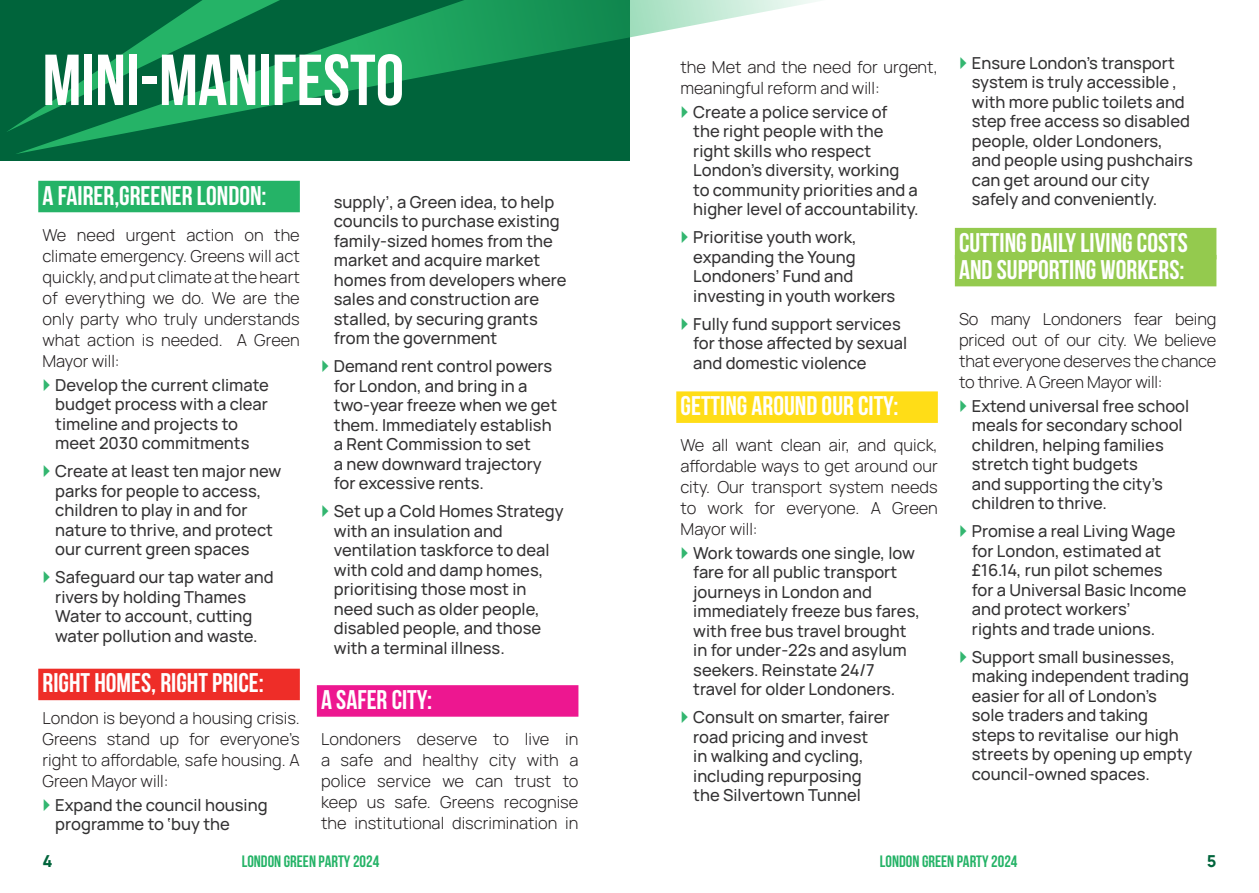
<style>
.page{position:relative;width:1259px;height:893px;background:#fff}
.page>*{position:absolute;margin:0;border:0;box-sizing:border-box;transform-origin:0 0}
.Heading{font:700 72px "Bebas Neue";color:#fff}
.small_heading{font:700 27px "Bebas Neue";color:#fff}
.t1{font:500 16.5px/19.5px "Manrope";color:#333233}
.first_par_body{font:300 16.5px/21px "Manrope";color:#231f20;text-align:justify}
.t2{font:700 16.5px "Bebas Neue";color:#25b367}
.t3{font:800 16.5px "Manrope";color:#00643b}
</style>
<div class="page">
<div style="left:0;top:0;width:629px;height:161px;background:#00643b"></div>
<div style="left:38px;top:181px;width:262px;height:31px;background:#25b367"></div>
<div style="left:38px;top:669px;width:262px;height:31px;background:#ee2d28"></div>
<div style="left:317px;top:685px;width:261px;height:32px;background:#ed1790"></div>
<div style="left:676px;top:391px;width:262px;height:32px;background:#ffdd17"></div>
<div style="left:955px;top:228px;width:261px;height:31px;background:#94ca4e"></div>
<div style="left:955px;top:255px;width:261px;height:31px;background:#94ca4e"></div>
<svg style="left:15px;top:0;width:805px;height:154px"></svg>
<svg style="left:682px;top:106px;width:6px;height:12px"></svg>
<p class="Heading" style="left:43px;top:41px;width:363px">MINI-MANIFESTO</p>
<p class="small_heading" style="left:43px;top:180px;width:226px">A FAIRER,GREENER LONDON:</p>
<p class="first_par_body" style="left:43px;top:224px;width:259px">We need urgent action on the climate emergency. Greens will act quickly, and put climate at the heart of everything we do. We are the only party who truly understands what action is needed. A Green Mayor will:</p>
<p class="t1" style="left:55px;top:374px;width:215px">Develop the current climate budget process with a clear timeline and projects to meet 2030 commitments</p>
<p class="t1" style="left:55px;top:460px;width:228px">Create at least ten major new parks for people to access, children to play in and for nature to thrive, and protect our current green spaces</p>
<p class="t1" style="left:55px;top:566px;width:220px">Safeguard our tap water and rivers by holding Thames<br>Water to account, cutting water pollution and waste.</p>
<p class="small_heading" style="left:43px;top:668px;width:223px">RIGHT HOMES, RIGHT PRICE:</p>
<p class="first_par_body" style="left:43px;top:707px;width:259px">London is beyond a housing crisis.<br>Greens stand up for everyone’s right to affordable, safe housing. A Green Mayor will:</p>
<p class="t1" style="left:55px;top:794px;width:214px">Expand the council housing programme to ‘buy the</p>
<p class="t1" style="left:334px;top:191px;width:234px">supply’, a Green idea, to help councils to purchase existing family-sized homes from the market and acquire market homes from developers where sales and construction are stalled, by securing grants from the government</p>
<p class="t1" style="left:334px;top:355px;width:225px">Demand rent control powers for London, and bring in a two-year freeze when we get them. Immediately establish a Rent Commission to set<br>a new downward trajectory for excessive rents.</p>
<p class="t1" style="left:334px;top:501px;width:231px">Set up a Cold Homes Strategy with an insulation and ventilation taskforce to deal with cold and damp homes, prioritising those most in need such as older people, disabled people, and those with a terminal illness.</p>
<p class="small_heading" style="left:321px;top:685px;width:112px">A SAFER CITY:</p>
<p class="first_par_body" style="left:321px;top:728px;width:259px">Londoners deserve to live in a safe and healthy city with a police service we can trust to keep us safe. Greens recognise the institutional discrimination in</p>
<p class="first_par_body" style="left:680px;top:56px;width:259px">the Met and the need for urgent, meaningful reform and will:</p>
<p class="t1" style="left:693px;top:101px;width:227px">Create a police service of<br>the right people with the right skills who respect<br>London’s diversity, working to community priorities and a higher level of accountability.</p>
<p class="t1" style="left:693px;top:226px;width:203px">Prioritise youth work, expanding the Young<br>Londoners’ Fund and investing in youth workers</p>
<p class="t1" style="left:693px;top:313px;width:215px">Fully fund support services for those affected by sexual and domestic violence</p>
<p class="small_heading" style="left:680px;top:391px;width:219px">GETTING AROUND OUR CITY:</p>
<p class="first_par_body" style="left:680px;top:434px;width:259px">We all want clean air, and quick, affordable ways to get around our city. Our transport system needs to work for everyone. A Green Mayor will:</p>
<p class="t1" style="left:693px;top:542px;width:228px">Work towards one single, low fare for all public transport journeys in London and immediately freeze bus fares, with free bus travel brought in for under-22s and asylum seekers. Reinstate 24/7 travel for older Londoners.</p>
<p class="t1" style="left:693px;top:706px;width:198px">Consult on smarter, fairer road pricing and invest<br>in walking and cycling, including repurposing the Silvertown Tunnel</p>
<p class="t1" style="left:972px;top:52px;width:222px">Ensure London’s transport system is truly accessible , with more public toilets and step free access so disabled people, older Londoners, and people using pushchairs can get around our city safely and conveniently.</p>
<p class="small_heading" style="left:959px;top:227px;width:230px">CUTTING DAILY LIVING COSTS</p>
<p class="small_heading" style="left:959px;top:254px;width:227px">AND SUPPORTING WORKERS:</p>
<p class="first_par_body" style="left:959px;top:308px;width:259px">So many Londoners fear being priced out of our city. We believe that everyone deserves the chance to thrive. A Green Mayor will:</p>
<p class="t1" style="left:972px;top:395px;width:219px">Extend universal free school meals for secondary school children, helping families stretch tight budgets<br>and supporting the city’s children to thrive.</p>
<p class="t1" style="left:972px;top:520px;width:216px">Promise a real Living Wage for London, estimated at £16.14, run pilot schemes for a Universal Basic Income and protect workers’<br>rights and trade unions.</p>
<p class="t1" style="left:972px;top:646px;width:222px">Support small businesses, making independent trading easier for all of London’s sole traders and taking steps to revitalise our high streets by opening up empty council-owned spaces.</p>
<p class="t3" style="left:43px;top:846px;width:12px">4</p>
<p class="t2" style="left:242px;top:852px;width:139px">LONDON GREEN PARTY 2024</p>
<p class="t2" style="left:880px;top:852px;width:139px">LONDON GREEN PARTY 2024</p>
<p class="t3" style="left:1207px;top:846px;width:11px">5</p>
</div>
